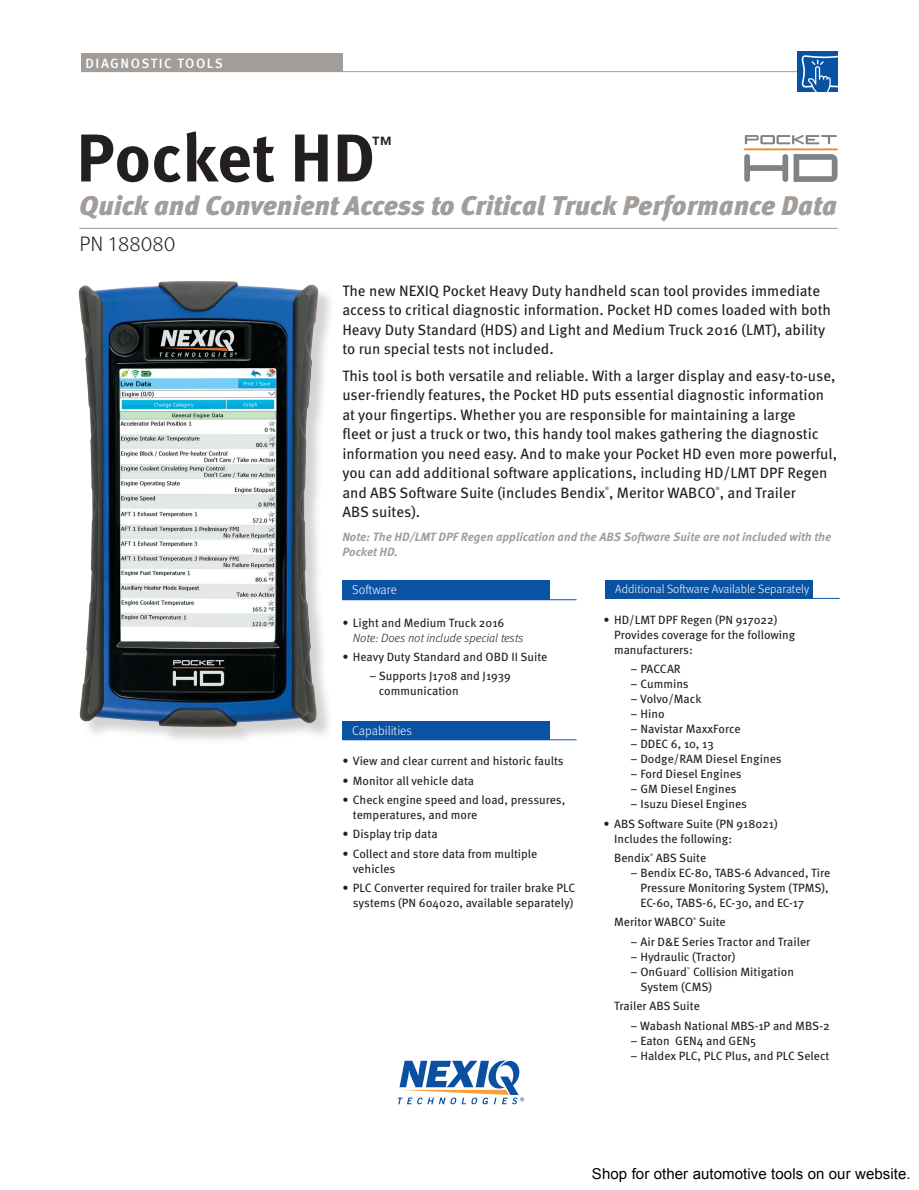
<style>
.page{position:relative;width:919px;height:1190px;background:#fff}
.page>*{position:absolute;margin:0;border:0;box-sizing:border-box;transform-origin:0 0}
.t1{font:700 67.5px "Meta OT";letter-spacing:-.005em;color:#231f20}
.t2{font:italic 900 27px "Meta OT";letter-spacing:-.005em;color:#a39d99}
.t3{font:300 21px "Meta OT";color:#231f20}
.t4{font:500 20.25px "Meta OT";color:#231f20}
.t5{font:15px/19.5px "Meta OT";color:#231f20}
.t6{font:15px "Arial";letter-spacing:.005em;color:#000}
.t7{font:500 13.5px "Meta OT";letter-spacing:.11em;color:#fff}
.t8{font:300 12.75px "Meta OT";color:#fff}
.t9{font:12px/15px "Meta OT";color:#231f20}
.t10{font:italic 700 12px/15px "Meta OT";color:#a39d99}
.t11{font:300 12px "Meta OT";color:#fff}
.t12{font:italic 300 12px "Meta OT";color:#231f20}
.t13{font:4.5px "Meta OT";color:#231f20}
.t14{font:3.6px "Meta OT";color:#231f20}
</style>
<div class="page">
<img style="left:78px;top:281px;width:252px;height:459px">
<hr style="left:79px;top:228px;width:758px;height:1px;background:#a39d99">
<div style="left:81px;top:54px;width:261px;height:18px;background:#a39d99"></div>
<hr style="left:81px;top:71px;width:716px;height:1px;background:#a39d99">
<div style="left:342px;top:580px;width:207px;height:20px;background:#0a52a4"></div>
<hr style="left:342px;top:599px;width:234px;height:1px;background:#0a52a4">
<div style="left:605px;top:580px;width:207px;height:18px;background:#0a52a4"></div>
<hr style="left:605px;top:598px;width:234px;height:1px;background:#0a52a4">
<div style="left:342px;top:721px;width:207px;height:19px;background:#0a52a4"></div>
<hr style="left:342px;top:739px;width:234px;height:1px;background:#0a52a4">
<div style="left:796px;top:51px;width:41px;height:41px;background:#0852a4"></div>
<svg style="left:801px;top:55px;width:36px;height:37px"></svg>
<svg style="left:744px;top:135px;width:92px;height:9px"></svg>
<hr style="left:743px;top:148px;width:94px;height:2px;background:#f58220">
<svg style="left:744px;top:154px;width:43px;height:28px"></svg>
<svg style="left:793px;top:154px;width:44px;height:28px"></svg>
<svg style="left:397px;top:1060px;width:127px;height:44px"></svg>
<p class="t7" style="left:86px;top:55px;width:139px">DIAGNOSTIC TOOLS</p>
<h1 class="t1" style="left:76px;top:115px;width:300px">Pocket HD</h1>
<h3 class="t4" style="left:371px;top:131px;width:22px">™</h3>
<h2 class="t2" style="left:79px;top:189px;width:759px">Quick and Convenient Access to Critical Truck Performance Data</h2>
<h3 class="t3" style="left:79px;top:232px;width:97px">PN 188080</h3>
<p class="t5" style="left:342px;top:281px;width:490px">The new NEXIQ Pocket Heavy Duty handheld scan tool provides immediate access to critical diagnostic information. Pocket HD comes loaded with both Heavy Duty Standard (HDS) and Light and Medium Truck 2016 (LMT), ability to run special tests not included.</p>
<p class="t5" style="left:342px;top:366px;width:496px">This tool is both versatile and reliable. With a larger display and easy-to-use, user-friendly features, the Pocket HD puts essential diagnostic information at your fingertips. Whether you are responsible for maintaining a large<br>fleet or just a truck or two, this handy tool makes gathering the diagnostic information you need easy. And to make your Pocket HD even more powerful, you can add additional software applications, including HD/LMT DPF Regen and ABS Software Suite (includes Bendix , Meritor WABCO , and Trailer</p>
<p class="t13" style="left:605px;top:486px;width:5px">®</p>
<p class="t13" style="left:715px;top:486px;width:5px">®</p>
<p class="t5" style="left:342px;top:502px;width:79px">ABS suites).</p>
<p class="t10" style="left:342px;top:530px;width:490px">Note: The HD/LMT DPF Regen application and the ABS Software Suite are not included with the<br>Pocket HD.</p>
<p class="t8" style="left:352px;top:582px;width:46px">Software</p>
<p class="t9" style="left:342px;top:615px;width:163px">• Light and Medium Truck 2016</p>
<p class="t12" style="left:352px;top:630px;width:172px">Note: Does not include special tests</p>
<p class="t9" style="left:342px;top:649px;width:206px">• Heavy Duty Standard and OBD II Suite</p>
<p class="t9" style="left:379px;top:668px;width:133px;text-indent:-10px">– Supports J1708 and J1939 communication</p>
<p class="t8" style="left:352px;top:723px;width:61px">Capabilities</p>
<p class="t9" style="left:342px;top:753px;width:223px">• View and clear current and historic faults</p>
<p class="t9" style="left:342px;top:773px;width:133px">• Monitor all vehicle data</p>
<p class="t9" style="left:352px;top:792px;width:214px;text-indent:-10px">• Check engine speed and load, pressures, temperatures, and more</p>
<p class="t9" style="left:342px;top:826px;width:97px">• Display trip data</p>
<p class="t9" style="left:352px;top:846px;width:186px;text-indent:-10px">• Collect and store data from multiple vehicles</p>
<p class="t9" style="left:342px;top:880px;width:234px;text-align:right">• PLC Converter required for trailer brake PLC systems (PN 604020, available separately)</p>
<p class="t11" style="left:615px;top:582px;width:195px">Additional Software Available Separately</p>
<p class="t9" style="left:613px;top:612px;width:182px;text-indent:-10px">• HD/LMT DPF Regen (PN 917022)<br>Provides coverage for the following manufacturers:</p>
<p class="t9" style="left:630px;top:662px;width:52px">– PACCAR</p>
<p class="t9" style="left:630px;top:677px;width:60px">– Cummins</p>
<p class="t9" style="left:630px;top:692px;width:72px">– Volvo/Mack</p>
<p class="t9" style="left:630px;top:707px;width:35px">– Hino</p>
<p class="t9" style="left:630px;top:722px;width:111px">– Navistar MaxxForce</p>
<p class="t9" style="left:630px;top:737px;width:85px">– DDEC 6, 10, 13</p>
<p class="t9" style="left:630px;top:752px;width:152px">– Dodge/RAM Diesel Engines</p>
<p class="t9" style="left:630px;top:767px;width:112px">– Ford Diesel Engines</p>
<p class="t9" style="left:630px;top:782px;width:108px">– GM Diesel Engines</p>
<p class="t9" style="left:630px;top:797px;width:118px">– Isuzu Diesel Engines</p>
<p class="t9" style="left:613px;top:816px;width:165px;text-indent:-10px">• ABS Software Suite (PN 918021)<br>Includes the following:</p>
<p class="t9" style="left:613px;top:850px;width:37px">Bendix</p>
<p class="t14" style="left:649px;top:852px;width:5px">®</p>
<p class="t9" style="left:655px;top:850px;width:52px">ABS Suite</p>
<p class="t9" style="left:640px;top:865px;width:191px;text-indent:-10px">– Bendix EC-80, TABS-6 Advanced, Tire<br>Pressure Monitoring System (TPMS),<br>EC-60, TABS-6, EC-30, and EC-17</p>
<p class="t9" style="left:613px;top:914px;width:81px">Meritor WABCO</p>
<p class="t14" style="left:693px;top:917px;width:5px">®</p>
<p class="t9" style="left:698px;top:914px;width:29px">Suite</p>
<p class="t9" style="left:630px;top:934px;width:181px">– Air D&amp;E Series Tractor and Trailer</p>
<p class="t9" style="left:630px;top:949px;width:106px">– Hydraulic (Tractor)</p>
<p class="t9" style="left:630px;top:964px;width:58px">– OnGuard</p>
<p class="t14" style="left:686px;top:966px;width:5px">™</p>
<p class="t9" style="left:640px;top:964px;width:155px;text-indent:53px">Collision Mitigation<br>System (CMS)</p>
<p class="t9" style="left:613px;top:998px;width:87px">Trailer ABS Suite</p>
<p class="t9" style="left:630px;top:1017px;width:200px">– Wabash National MBS-1P and MBS-2</p>
<p class="t9" style="left:630px;top:1032px;width:127px">– Eaton GEN4 and GEN5</p>
<p class="t9" style="left:630px;top:1047px;width:200px">– Haldex PLC, PLC Plus, and PLC Select</p>
<p class="t6" style="left:591px;top:1163px;width:320px">Shop for other automotive tools on our website.</p>
</div>
